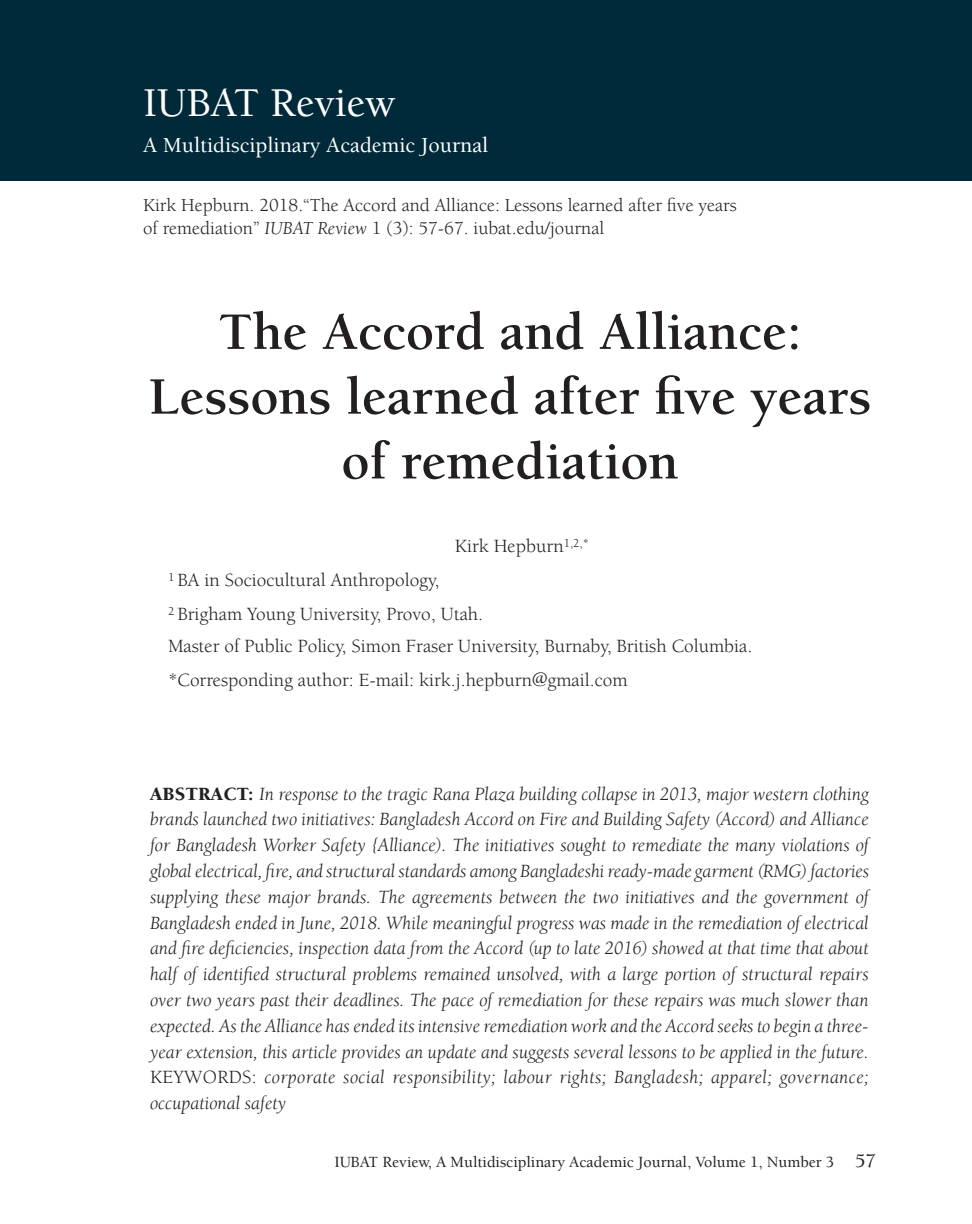
<style>
.page{position:relative;width:972px;height:1224px;background:#fff}
.page>*{position:absolute;margin:0;border:0;box-sizing:border-box;transform-origin:0 0}
.head_1{font:700 54px/64.8px "Berkeley Std";color:#231f20;text-align:center}
.t1{font:500 42px "Berkeley Std";color:#fff}
.t2{font:500 22px "Berkeley Std";color:#fff}
.body_first{font:italic 19.2px/25.8px "Berkeley Std";letter-spacing:.01em;color:#231f20;text-align:justify}
.body{font:19.2px "Berkeley Std";color:#231f20}
.chicago_headings{font:18.8px/22.8px "Berkeley Std";color:#231f20}
.t3{font:500 16px "Berkeley Std";color:#231f20}
.s1{font-style:italic}
.s2{font-weight:900;font-style:normal}
.s3{font-style:normal}
.s4{font-size:20px}
</style>
<div class="page">
<div style="left:1px;top:0;width:971px;height:181px;background:#00293a"></div>
<p class="t1" style="left:143px;top:80px;width:254px">IUBAT Review</p>
<p class="t2" style="left:143px;top:133px;width:347px">A Multidisciplinary Academic Journal</p>
<p class="chicago_headings" style="left:143px;top:194px;width:595px">Kirk Hepburn. 2018.“The Accord and Alliance: Lessons learned after five years of remediation” <span class="s1">IUBAT Review</span> 1 (3): 57-67. iubat.edu/journal</p>
<p class="head_1" style="left:148px;top:300px;width:725px">The Accord and Alliance:<br>Lessons learned after five years of remediation</p>
<p class="body" style="left:455px;top:536px;width:136px">Kirk Hepburn<sup>1,2,*</sup></p>
<p class="body" style="left:168px;top:570px;width:273px"><sup>1</sup> BA in Sociocultural Anthropology,</p>
<p class="body" style="left:168px;top:604px;width:317px"><sup>2</sup> Brigham Young University, Provo, Utah.</p>
<p class="body" style="left:168px;top:635px;width:586px">Master of Public Policy, Simon Fraser University, Burnaby, British Columbia.</p>
<p class="body" style="left:168px;top:669px;width:461px">*Corresponding author: E-mail: kirk.j.hepburn@gmail.com</p>
<p class="body_first" style="left:150px;top:781px;width:721px"><span class="s2">ABSTRACT:</span> In response to the tragic Rana Plaza building collapse in 2013, major western clothing brands launched two initiatives: Bangladesh Accord on Fire and Building Safety (Accord) and Alliance for Bangladesh Worker Safety {Alliance). The initiatives sought to remediate the many violations of global electrical, fire, and structural standards among Bangladeshi ready-made garment (RMG) factories supplying these major brands. The agreements between the two initiatives and the government of Bangladesh ended in June, 2018. While meaningful progress was made in the remediation of electrical and fire deficiencies, inspection data from the Accord (up to late 2016) showed at that time that about half of identified structural problems remained unsolved, with a large portion of structural repairs over two years past their deadlines. The pace of remediation for these repairs was much slower than expected. As the Alliance has ended its intensive remediation work and the Accord seeks to begin a three&shy;year extension, this article provides an update and suggests several lessons to be applied in the future.</p>
<p class="body_first" style="left:150px;top:1065px;width:720px"><span class="s3">KEYWORDS:</span> corporate social responsibility; labour rights; Bangladesh; apparel; governance; occupational safety</p>
<p class="t3" style="left:334px;top:1153px;width:543px">IUBAT Review, A Multidisciplinary Academic Journal, Volume 1, Number 3 <span class="s4">57</span></p>
</div>
